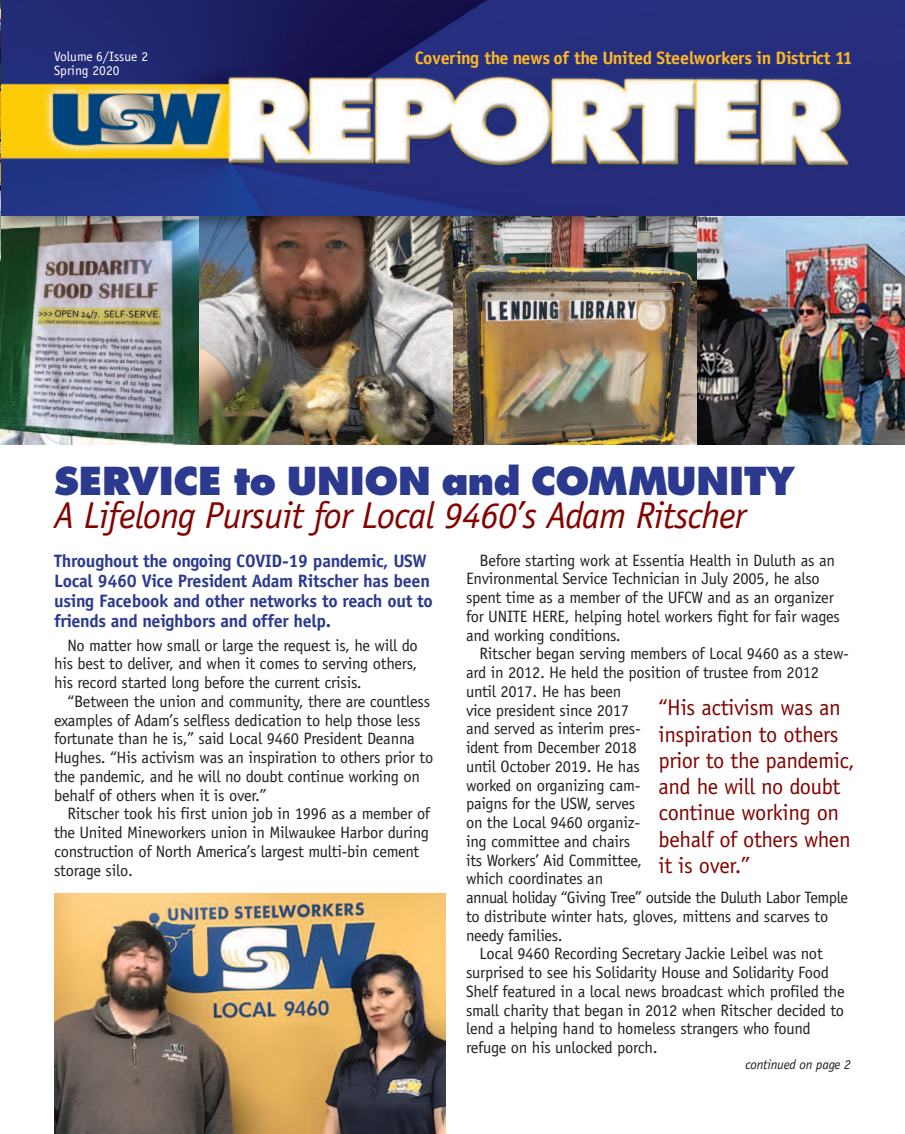
<style>
.page{position:relative;width:905px;height:1134px;background:#fff}
.page>*{position:absolute;margin:0;border:0;box-sizing:border-box;transform-origin:0 0}
.t1{font:italic 37.5px "Officina Sans";letter-spacing:-.02em;color:#820401}
.t2{font:800 37.5px "Futura";letter-spacing:-.005em;color:#2b3a8e}
.t3{font:22.5px/26.2px "Officina Sans";letter-spacing:-.015em;color:#820401}
.t4{font:700 18px/20.2px "Officina Sans";letter-spacing:-.015em;color:#2b3a8e}
.t5{font:700 18px "Officina Sans";letter-spacing:-.015em;color:#fcb828}
.t6{font:16.5px/18.8px "Officina Sans";letter-spacing:-.015em;color:#231f20}
.t7{font:13.5px "Officina Sans";color:#fff}
.t8{font:italic 13.5px "Officina Sans";letter-spacing:-.015em;color:#231f20}
</style>
<div class="page">
<img style="left:452px;top:235px;width:245px;height:210px">
<img style="left:199px;top:235px;width:253px;height:210px">
<img style="left:0;top:235px;width:199px;height:210px">
<img style="left:1px;top:216px;width:696px;height:19px">
<img style="left:1px;top:0;width:903px;height:216px">
<img style="left:0;top:0;width:1px;height:260px">
<img style="left:54px;top:893px;width:391px;height:241px">
<img style="left:697px;top:216px;width:207px;height:229px">
<p class="t7" style="left:54px;top:52px;width:96px">Volume 6/Issue 2</p>
<p class="t5" style="left:415px;top:51px;width:439px">Covering the news of the United Steelworkers in District 11</p>
<p class="t7" style="left:54px;top:65px;width:67px">Spring 2020</p>
<h1 class="t2" style="left:54px;top:457px;width:742px">SERVICE to UNION and COMMUNITY</h1>
<h1 class="t1" style="left:54px;top:501px;width:693px">A Lifelong Pursuit for Local 9460’s Adam Ritscher</h1>
<p class="t4" style="left:54px;top:552px;width:380px">Throughout the ongoing COVID-19 pandemic, USW Local 9460 Vice President Adam Ritscher has been using Facebook and other networks to reach out to friends and neighbors and offer help.</p>
<p class="t6" style="left:54px;top:637px;width:365px;text-align:justify;text-indent:14px">No matter how small or large the request is, he will do his best to deliver, and when it comes to serving others, his record started long before the current crisis.</p>
<p class="t6" style="left:54px;top:693px;width:381px;text-indent:14px">“Between the union and community, there are countless examples of Adam’s selfless dedication to help those less fortunate than he is,” said Local 9460 President Deanna Hughes. “His activism was an inspiration to others prior to the pandemic, and he will no doubt continue working on behalf of others when it is over.”</p>
<p class="t6" style="left:54px;top:806px;width:377px;text-indent:13px">Ritscher took his first union job in 1996 as a member of the United Mineworkers union in Milwaukee Harbor during construction of North America’s largest multi-bin cement storage silo.</p>
<p class="t6" style="left:466px;top:552px;width:375px;text-indent:14px">Before starting work at Essentia Health in Duluth as an Environmental Service Technician in July 2005, he also spent time as a member of the UFCW and as an organizer for UNITE HERE, helping hotel workers fight for fair wages and working conditions.</p>
<p class="t6" style="left:479px;top:646px;width:371px">Ritscher began serving members of Local 9460 as a stew-</p>
<p class="t6" style="left:466px;top:664px;width:354px">ard in 2012. He held the position of trustee from 2012</p>
<p class="t6" style="left:466px;top:683px;width:157px">until 2017. He has been</p>
<p class="t6" style="left:466px;top:702px;width:165px">vice president since 2017</p>
<p class="t6" style="left:466px;top:721px;width:176px">and served as interim pres-</p>
<p class="t6" style="left:466px;top:739px;width:172px">ident from December 2018</p>
<p class="t6" style="left:466px;top:758px;width:175px">until October 2019. He has</p>
<p class="t6" style="left:466px;top:777px;width:176px">worked on organizing cam-</p>
<p class="t6" style="left:466px;top:796px;width:171px">paigns for the USW, serves</p>
<p class="t6" style="left:466px;top:814px;width:176px">on the Local 9460 organiz-</p>
<p class="t6" style="left:466px;top:833px;width:166px">ing committee and chairs</p>
<p class="t6" style="left:466px;top:852px;width:178px">its Workers’ Aid Committee,</p>
<p class="t6" style="left:466px;top:871px;width:139px">which coordinates an</p>
<p class="t6" style="left:466px;top:889px;width:383px">annual holiday “Giving Tree” outside the Duluth Labor Temple</p>
<p class="t6" style="left:466px;top:908px;width:364px">to distribute winter hats, gloves, mittens and scarves to</p>
<p class="t6" style="left:466px;top:927px;width:98px">needy families.</p>
<p class="t6" style="left:479px;top:946px;width:345px">Local 9460 Recording Secretary Jackie Leibel was not</p>
<p class="t6" style="left:466px;top:964px;width:364px">surprised to see his Solidarity House and Solidarity Food</p>
<p class="t6" style="left:466px;top:983px;width:380px">Shelf featured in a local news broadcast which profiled the</p>
<p class="t6" style="left:466px;top:1002px;width:379px">small charity that began in 2012 when Ritscher decided to</p>
<p class="t6" style="left:466px;top:1021px;width:346px">lend a helping hand to homeless strangers who found</p>
<p class="t6" style="left:466px;top:1039px;width:193px">refuge on his unlocked porch.</p>
<h2 class="t3" style="left:658px;top:697px;width:198px">“His activism was an inspiration to others prior to the pandemic, and he will no doubt continue working on behalf of others when it is over.”</h2>
<p class="t8" style="left:745px;top:1060px;width:107px">continued on page 2</p>
</div>
